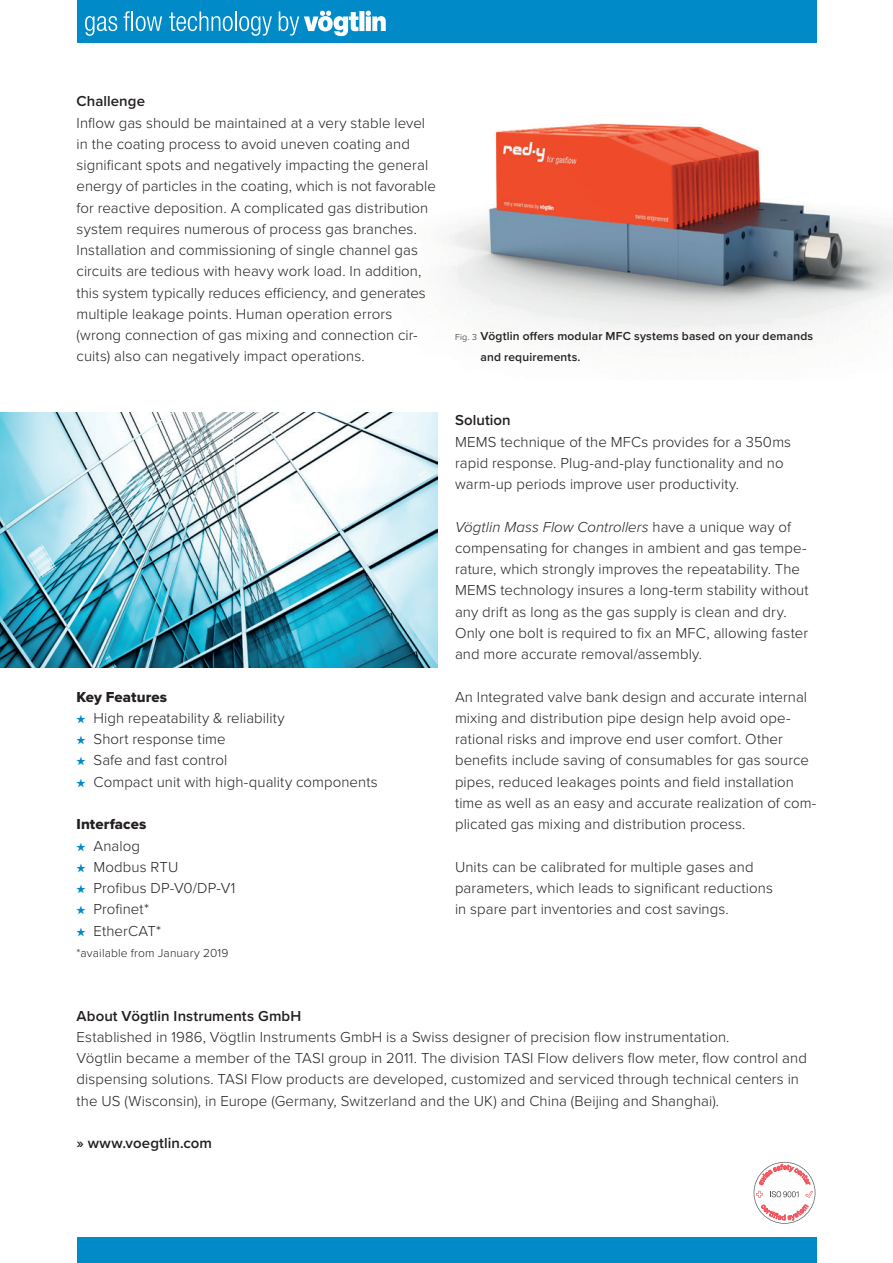
<style>
.page{position:relative;width:893px;height:1263px;background:#fff}
.page>*{position:absolute;margin:0;border:0;box-sizing:border-box;transform-origin:0 0}
.t1{font:300 15px/21.3px "Proxima Nova";letter-spacing:.005em;color:#231f20}
.t2{font:600 15px "Proxima Nova";letter-spacing:.005em;color:#231f20}
.t3{font:15px "Proxima Nova Extrabld";letter-spacing:.005em;color:#231f20}
.t4{font:600 12px/21.3px "Proxima Nova";letter-spacing:.015em;color:#231f20}
.t5{font:300 12px "Proxima Nova";letter-spacing:.015em;color:#231f20}
.s1{font-weight:300;font-size:9px}
.s2{font-size:12px;color:#008ac7}
.s3{font-style:italic}
</style>
<div class="page">
<img style="left:442px;top:123px;width:451px;height:215px">
<div style="left:77px;top:1237px;width:739px;height:26px;background:#008ac7"></div>
<div style="left:77px;top:0;width:739px;height:43px;background:#008ac7"></div>
<svg style="left:85px;top:16px;width:32px;height:20px"></svg>
<svg style="left:124px;top:11px;width:38px;height:20px"></svg>
<svg style="left:169px;top:11px;width:64px;height:20px"></svg>
<hr style="left:235px;top:11px;width:2px;height:20px;background:#fff">
<svg style="left:239px;top:16px;width:33px;height:20px"></svg>
<svg style="left:279px;top:11px;width:107px;height:25px"></svg>
<img style="left:0;top:412px;width:438px;height:256px">
<svg style="left:754px;top:1162px;width:61px;height:62px"></svg>
<p class="t2" style="left:77px;top:90px;width:70px">Challenge</p>
<p class="t1" style="left:77px;top:111px;width:361px">Inflow gas should be maintained at a very stable level in the coating process to avoid uneven coating and significant spots and negatively impacting the general energy of particles in the coating, which is not favorable for reactive deposition. A complicated gas distribution system requires numerous of process gas branches.<br>Installation and commissioning of single channel gas circuits are tedious with heavy work load. In addition, this system typically reduces efficiency, and generates multiple leakage points. Human operation errors (wrong connection of gas mixing and connection cir&shy;cuits) also can negatively impact operations.</p>
<p class="t4" style="left:480px;top:325px;width:334px;text-indent:-26px"><span class="s1">Fig. 3</span> Vögtlin offers modular MFC systems based on your demands and requirements.</p>
<p class="t3" style="left:77px;top:685px;width:92px">Key Features</p>
<p class="t1" style="left:77px;top:706px;width:210px"><span class="s2">★</span> High repeatability &amp; reliability</p>
<p class="t1" style="left:77px;top:728px;width:151px"><span class="s2">★</span> Short response time</p>
<p class="t1" style="left:77px;top:749px;width:152px"><span class="s2">★</span> Safe and fast control</p>
<p class="t1" style="left:77px;top:770px;width:303px"><span class="s2">★</span> Compact unit with high-quality components</p>
<p class="t3" style="left:77px;top:813px;width:71px">Interfaces</p>
<p class="t1" style="left:77px;top:834px;width:65px"><span class="s2">★</span> Analog</p>
<p class="t1" style="left:77px;top:855px;width:103px"><span class="s2">★</span> Modbus RTU</p>
<p class="t1" style="left:77px;top:876px;width:160px"><span class="s2">★</span> Profibus DP-V0/DP-V1</p>
<p class="t1" style="left:77px;top:898px;width:74px"><span class="s2">★</span> Profinet*</p>
<p class="t1" style="left:77px;top:919px;width:86px"><span class="s2">★</span> EtherCAT*</p>
<p class="t5" style="left:77px;top:944px;width:153px">*available from January 2019</p>
<p class="t2" style="left:455px;top:409px;width:57px">Solution</p>
<p class="t1" style="left:455px;top:430px;width:338px">MEMS technique of the MFCs provides for a 350ms rapid response. Plug-and-play functionality and no warm-up periods improve user productivity.</p>
<p class="t1" style="left:455px;top:515px;width:355px"><span class="s3">Vögtlin Mass Flow Controllers</span> have a unique way of compensating for changes in ambient and gas tempe&shy;rature, which strongly improves the repeatability. The MEMS technology insures a long-term stability without any drift as long as the gas supply is clean and dry.<br>Only one bolt is required to fix an MFC, allowing faster and more accurate removal/assembly.</p>
<p class="t1" style="left:455px;top:685px;width:363px">An Integrated valve bank design and accurate internal mixing and distribution pipe design help avoid ope&shy;rational risks and improve end user comfort. Other benefits include saving of consumables for gas source pipes, reduced leakages points and field installation time as well as an easy and accurate realization of com&shy;plicated gas mixing and distribution process.</p>
<p class="t1" style="left:455px;top:855px;width:319px">Units can be calibrated for multiple gases and parameters, which leads to significant reductions in spare part inventories and cost savings.</p>
<p class="t2" style="left:77px;top:1004px;width:226px">About Vögtlin Instruments GmbH</p>
<p class="t1" style="left:77px;top:1025px;width:732px">Established in 1986, Vögtlin Instruments GmbH is a Swiss designer of precision flow instrumentation.<br>Vögtlin became a member of the TASI group in 2011. The division TASI Flow delivers flow meter, flow control and dispensing solutions. TASI Flow products are developed, customized and serviced through technical centers in the US (Wisconsin), in Europe (Germany, Switzerland and the UK) and China (Beijing and Shanghai).</p>
<p class="t2" style="left:77px;top:1132px;width:137px">» www.voegtlin.com</p>
</div>
